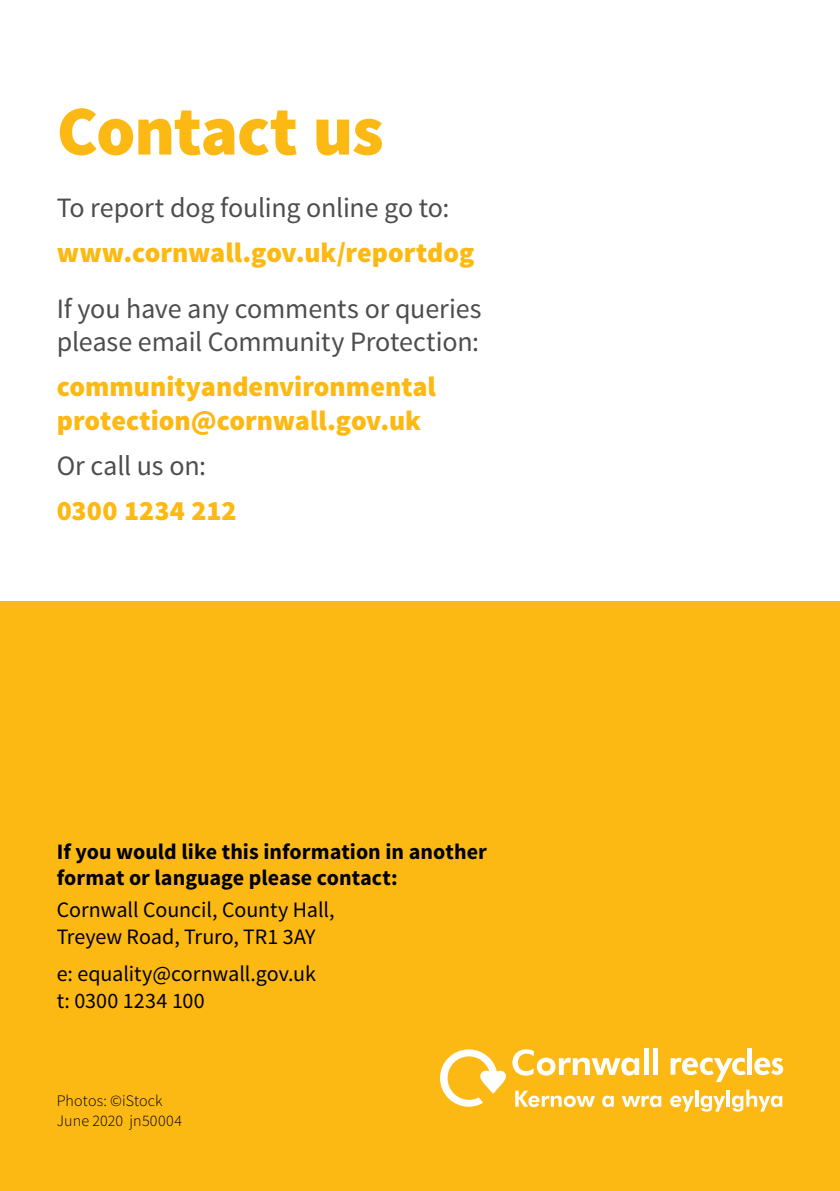
<style>
.page{position:relative;width:840px;height:1191px;background:#fff}
.page>*{position:absolute;margin:0;border:0;box-sizing:border-box;transform-origin:0 0}
.t1{font:900 70px "Source Sans Pro";letter-spacing:-.02em;color:#fdb913}
.body{font:28px/33.6px "Source Sans Pro";letter-spacing:-.01em;color:#4d4d4f}
.body-2{font:900 28px "Source Sans Pro";color:#fdb913}
.Subhead_1{font:900 28px "Source Sans Pro";color:#fdb913}
.body-3{font:22px/26.4px "Source Sans Pro";letter-spacing:-.005em;color:#000}
.body-4{font:700 22px/26.4px "Source Sans Pro";color:#000}
.body-5{font:300 16px "Source Sans Pro";letter-spacing:.005em;color:#000}
</style>
<div class="page">
<div style="left:0;top:601px;width:839px;height:590px;background:#fdb913"></div>
<svg style="left:440px;top:1049px;width:65px;height:57px"></svg>
<svg style="left:670px;top:1057px;width:75px;height:25px"></svg>
<hr style="left:747px;top:1048px;width:4px;height:26px;background:#fff">
<svg style="left:754px;top:1057px;width:28px;height:18px"></svg>
<svg style="left:512px;top:1049px;width:126px;height:26px"></svg>
<div style="left:643px;top:1048px;width:5px;height:27px;background:#fff"></div>
<hr style="left:653px;top:1048px;width:4px;height:27px;background:#fff">
<svg style="left:515px;top:1090px;width:79px;height:17px"></svg>
<svg style="left:602px;top:1095px;width:11px;height:12px"></svg>
<svg style="left:621px;top:1095px;width:40px;height:12px"></svg>
<svg style="left:670px;top:1095px;width:23px;height:16px"></svg>
<hr style="left:694px;top:1089px;width:3px;height:17px;background:#fff">
<svg style="left:700px;top:1095px;width:24px;height:16px"></svg>
<hr style="left:726px;top:1089px;width:3px;height:17px;background:#fff">
<svg style="left:732px;top:1089px;width:49px;height:22px"></svg>
<p class="t1" style="left:57px;top:86px;width:328px">Contact us</p>
<p class="body" style="left:57px;top:191px;width:394px">To report dog fouling online go to:</p>
<p class="body-2" style="left:57px;top:234px;width:419px">www.cornwall.gov.uk/reportdog</p>
<p class="body" style="left:57px;top:292px;width:426px">If you have any comments or queries please email Community Protection:</p>
<p class="body-2" style="left:57px;top:369px;width:380px">communityandenvironmental</p>
<p class="body-2" style="left:57px;top:402px;width:366px">protection@cornwall.gov.uk</p>
<p class="body" style="left:57px;top:449px;width:151px">Or call us on:</p>
<p class="Subhead_1" style="left:57px;top:492px;width:181px">0300 1234 212</p>
<p class="body-4" style="left:57px;top:839px;width:431px">If you would like this information in another format or language please contact:</p>
<p class="body-3" style="left:57px;top:897px;width:279px">Cornwall Council, County Hall,<br>Treyew Road, Truro, TR1 3AY</p>
<p class="body-3" style="left:57px;top:961px;width:260px">e: equality@cornwall.gov.uk</p>
<p class="body-3" style="left:57px;top:987px;width:149px">t: 0300 1234 100</p>
<p class="body-5" style="left:57px;top:1091px;width:107px">Photos: ©iStock</p>
<p class="body-5" style="left:57px;top:1110px;width:127px">June 2020 jn50004</p>
</div>
